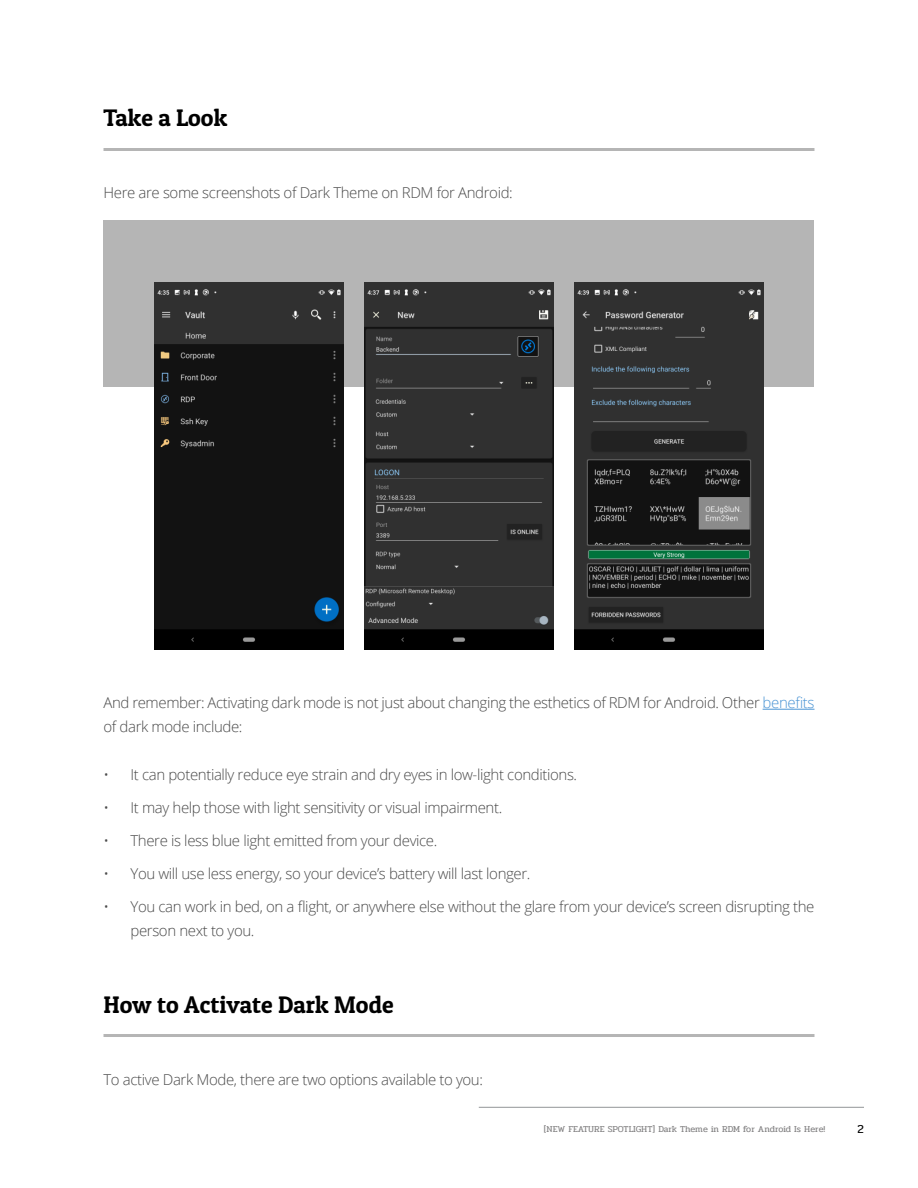
<style>
.page{position:relative;width:918px;height:1188px;background:#fff}
.page>*{position:absolute;margin:0;border:0;box-sizing:border-box;transform-origin:0 0}
.Sous-titre_level2{font:24px "Patua One";color:#000}
.t1{font:300 15px/24px "Open Sans";letter-spacing:-.025em;color:#4a4a4a}
.t2{font:12px "Pridi";color:#000}
.t3{font:9px "Pridi";color:#858485}
.s1{color:#4a94d4}
</style>
<div class="page">
<hr style="left:479px;top:1107px;width:385px;height:1px;background:#939598">
<div style="left:104px;top:220px;width:710px;height:167px;background:#b5b5b5"></div>
<hr style="left:104px;top:148px;width:710px;height:3px;background:#969696">
<img style="left:155px;top:282px;width:188px;height:367px">
<img style="left:365px;top:282px;width:188px;height:367px">
<img style="left:575px;top:282px;width:188px;height:367px">
<hr style="left:763px;top:709px;width:52px;height:1px;background:#4a94d4">
<hr style="left:104px;top:1034px;width:710px;height:3px;background:#969696">
<p class="Sous-titre_level2" style="left:104px;top:103px;width:125px">Take a Look</p>
<p class="t1" style="left:104px;top:180px;width:411px">Here are some screenshots of Dark Theme on RDM for Android:</p>
<p class="t1" style="left:104px;top:690px;width:713px">And remember: Activating dark mode is not just about changing the esthetics of RDM for Android. Other <span class="s1">benefits </span>of dark mode include:</p>
<p class="t1" style="left:104px;top:762px;width:475px">• It can potentially reduce eye strain and dry eyes in low-light conditions.</p>
<p class="t1" style="left:104px;top:795px;width:400px">• It may help those with light sensitivity or visual impairment.</p>
<p class="t1" style="left:104px;top:828px;width:335px">• There is less blue light emitted from your device.</p>
<p class="t1" style="left:104px;top:861px;width:429px">• You will use less energy, so your device’s battery will last longer.</p>
<p class="t1" style="left:130px;top:894px;width:686px;text-indent:-27px">• You can work in bed, on a flight, or anywhere else without the glare from your device’s screen disrupting the person next to you.</p>
<p class="Sous-titre_level2" style="left:104px;top:990px;width:292px">How to Activate Dark Mode</p>
<p class="t1" style="left:104px;top:1067px;width:381px">To active Dark Mode, there are two options available to you:</p>
<p class="t3" style="left:544px;top:1123px;width:283px">[NEW FEATURE SPOTLIGHT] Dark Theme in RDM for Android Is Here!</p>
<p class="t2" style="left:858px;top:1121px;width:8px">2</p>
</div>
